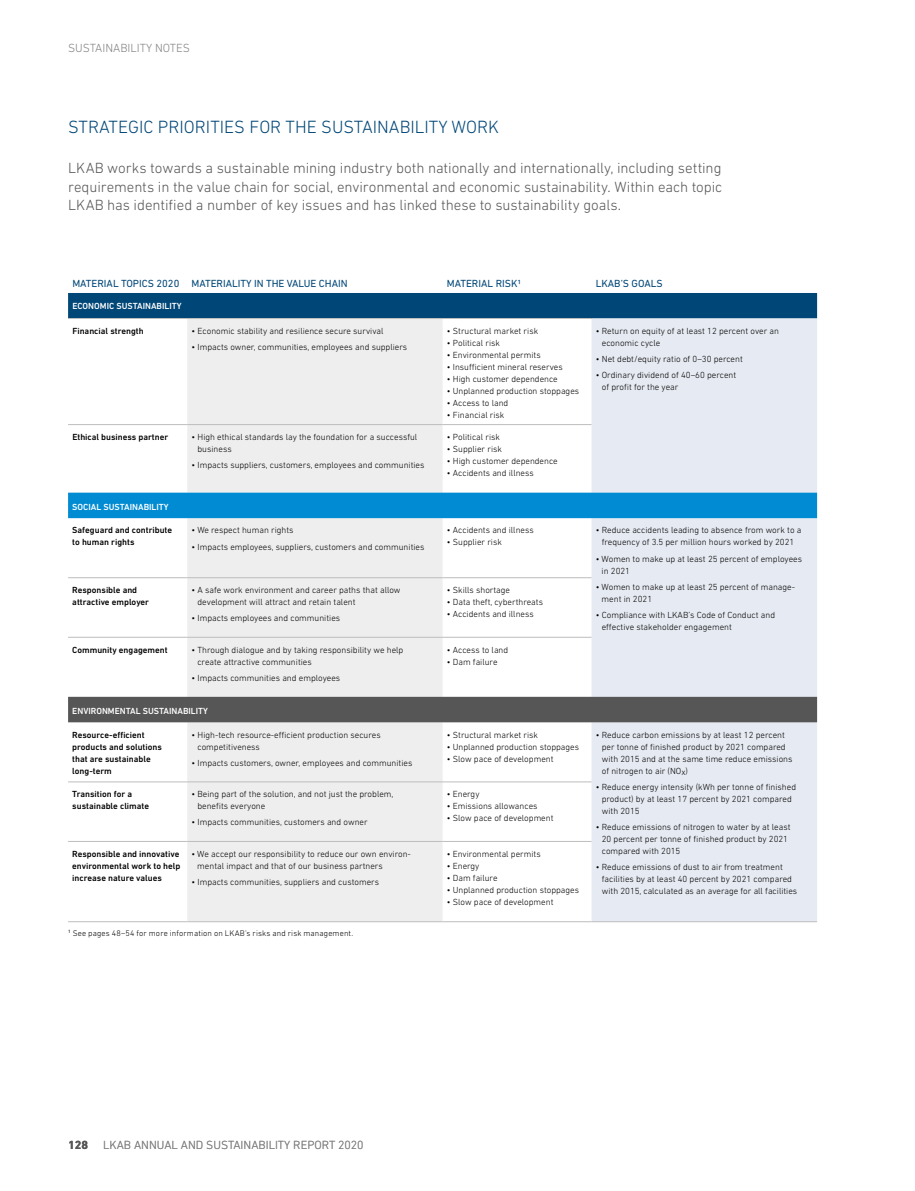
<style>
.page{position:relative;width:915px;height:1191px;background:#fff}
.page>*{position:absolute;margin:0;border:0;box-sizing:border-box;transform-origin:0 0}
.t1{font:300 18px "DIN Next LT Profor LKAB";color:#004777}
.t2{font:300 15px/18.8px "DIN Next LT Profor LKAB";letter-spacing:-.005em;color:#565656;text-align:justify}
.t3{font:300 12px "DIN Next LT Profor LKAB";color:#828282}
.t4{font:700 12px "DIN Next LT Profor LKAB";color:#565656}
.t5{font:10.5px "DIN Next LT Profor LKAB";color:#004777}
.t6{font:300 9px/12px "DIN Next LT Profor LKAB";color:#000}
.t7{font:500 9px/12px "DIN Next LT Profor LKAB";color:#000}
.t8{font:500 9px "DIN Next LT Profor LKAB";color:#fff}
.t9{font:300 8.25px "DIN Next LT Profor LKAB";letter-spacing:.015em;color:#000}
</style>
<div class="page">
<div style="left:68px;top:293px;width:748px;height:25px;background:#004777"></div>
<div style="left:187px;top:319px;width:255px;height:602px;background:#eee"></div>
<div style="left:591px;top:318px;width:225px;height:603px;background:#e6eaf2"></div>
<div style="left:68px;top:492px;width:748px;height:26px;background:#008bd2"></div>
<div style="left:68px;top:697px;width:748px;height:25px;background:#565656"></div>
<hr style="left:68px;top:318px;width:119px;height:1px;background:#bdbdbd">
<hr style="left:187px;top:318px;width:255px;height:1px;background:#bdbdbd">
<hr style="left:442px;top:318px;width:149px;height:1px;background:#bdbdbd">
<hr style="left:68px;top:424px;width:119px;height:1px;background:#bdbdbd">
<hr style="left:187px;top:424px;width:255px;height:1px;background:#bdbdbd">
<hr style="left:442px;top:424px;width:149px;height:1px;background:#bdbdbd">
<hr style="left:68px;top:577px;width:119px;height:1px;background:#bdbdbd">
<hr style="left:187px;top:577px;width:255px;height:1px;background:#bdbdbd">
<hr style="left:442px;top:577px;width:149px;height:1px;background:#bdbdbd">
<hr style="left:68px;top:637px;width:119px;height:1px;background:#bdbdbd">
<hr style="left:187px;top:637px;width:255px;height:1px;background:#bdbdbd">
<hr style="left:442px;top:637px;width:149px;height:1px;background:#bdbdbd">
<hr style="left:68px;top:781px;width:119px;height:1px;background:#bdbdbd">
<hr style="left:187px;top:781px;width:255px;height:1px;background:#bdbdbd">
<hr style="left:442px;top:781px;width:149px;height:1px;background:#bdbdbd">
<hr style="left:68px;top:841px;width:119px;height:1px;background:#bdbdbd">
<hr style="left:187px;top:841px;width:255px;height:1px;background:#bdbdbd">
<hr style="left:442px;top:841px;width:149px;height:1px;background:#bdbdbd">
<hr style="left:68px;top:921px;width:119px;height:1px;background:#bdbdbd">
<hr style="left:187px;top:921px;width:255px;height:1px;background:#bdbdbd">
<hr style="left:442px;top:921px;width:149px;height:1px;background:#bdbdbd">
<hr style="left:591px;top:921px;width:225px;height:1px;background:#bdbdbd">
<h3 class="t3" style="left:68px;top:41px;width:123px">SUSTAINABILITY NOTES</h3>
<h1 class="t1" style="left:68px;top:116px;width:432px">STRATEGIC PRIORITIES FOR THE SUSTAINABILITY WORK</h1>
<p class="t2" style="left:68px;top:158px;width:655px">LKAB works towards a sustainable mining industry both nationally and internationally, including setting requirements in the value chain for social, environmental and economic sustainability. Within each topic LKAB has identified a number of key issues and has linked these to sustainability goals.</p>
<p class="t5" style="left:72px;top:277px;width:277px">MATERIAL TOPICS 2020 MATERIALITY IN THE VALUE CHAIN</p>
<p class="t5" style="left:446px;top:277px;width:76px">MATERIAL RISK1</p>
<p class="t5" style="left:595px;top:277px;width:68px">LKAB’S GOALS</p>
<p class="t8" style="left:72px;top:301px;width:111px">ECONOMIC SUSTAINABILITY</p>
<p class="t7" style="left:72px;top:325px;width:73px">Financial strength</p>
<p class="t6" style="left:191px;top:324px;width:193px">• Economic stability and resilience secure survival</p>
<p class="t6" style="left:191px;top:341px;width:217px">• Impacts owner, communities, employees and suppliers</p>
<p class="t6" style="left:601px;top:324px;width:179px;text-indent:-6px">• Return on equity of at least 12 percent over an economic cycle</p>
<p class="t6" style="left:595px;top:353px;width:148px">• Net debt/equity ratio of 0–30 percent</p>
<p class="t6" style="left:601px;top:369px;width:136px;text-indent:-6px">• Ordinary dividend of 40–60 percent of profit for the year</p>
<p class="t6" style="left:446px;top:324px;width:93px">• Structural market risk</p>
<p class="t6" style="left:446px;top:336px;width:55px">• Political risk</p>
<p class="t6" style="left:446px;top:348px;width:95px">• Environmental permits</p>
<p class="t6" style="left:446px;top:360px;width:117px">• Insufficient mineral reserves</p>
<p class="t6" style="left:446px;top:372px;width:112px">• High customer dependence</p>
<p class="t6" style="left:446px;top:384px;width:134px">• Unplanned production stoppages</p>
<p class="t6" style="left:446px;top:396px;width:63px">• Access to land</p>
<p class="t6" style="left:446px;top:408px;width:59px">• Financial risk</p>
<p class="t7" style="left:72px;top:431px;width:97px">Ethical business partner</p>
<p class="t6" style="left:197px;top:431px;width:221px;text-indent:-6px">• High ethical standards lay the foundation for a successful business</p>
<p class="t6" style="left:191px;top:459px;width:234px">• Impacts suppliers, customers, employees and communities</p>
<p class="t8" style="left:72px;top:501px;width:98px">SOCIAL SUSTAINABILITY</p>
<p class="t7" style="left:72px;top:524px;width:101px">Safeguard and contribute to human rights</p>
<p class="t6" style="left:191px;top:524px;width:103px">• We respect human rights</p>
<p class="t6" style="left:191px;top:540px;width:234px">• Impacts employees, suppliers, customers and communities</p>
<p class="t7" style="left:72px;top:584px;width:78px">Responsible and attractive employer</p>
<p class="t6" style="left:197px;top:584px;width:204px;text-indent:-6px">• A safe work environment and career paths that allow development will attract and retain talent</p>
<p class="t6" style="left:191px;top:612px;width:150px">• Impacts employees and communities</p>
<p class="t7" style="left:72px;top:643px;width:97px">Community engagement</p>
<p class="t6" style="left:197px;top:643px;width:207px;text-indent:-6px">• Through dialogue and by taking responsibility we help create attractive communities</p>
<p class="t6" style="left:191px;top:671px;width:150px">• Impacts communities and employees</p>
<p class="t8" style="left:72px;top:705px;width:137px">ENVIRONMENTAL SUSTAINABILITY</p>
<p class="t7" style="left:72px;top:728px;width:91px">Resource-efficient products and solutions that are sustainable long-term</p>
<p class="t6" style="left:197px;top:728px;width:185px;text-indent:-6px">• High-tech resource-efficient production secures competitiveness</p>
<p class="t6" style="left:191px;top:756px;width:222px">• Impacts customers, owner, employees and communities</p>
<p class="t7" style="left:72px;top:788px;width:78px">Transition for a sustainable climate</p>
<p class="t6" style="left:197px;top:788px;width:197px;text-indent:-6px">• Being part of the solution, and not just the problem, benefits everyone</p>
<p class="t6" style="left:191px;top:816px;width:178px">• Impacts communities, customers and owner</p>
<p class="t7" style="left:72px;top:847px;width:110px;text-align:justify">Responsible and innovative environmental work to help increase nature values</p>
<p class="t6" style="left:197px;top:847px;width:215px;text-indent:-6px">• We accept our responsibility to reduce our own environ&shy;mental impact and that of our business partners</p>
<p class="t6" style="left:191px;top:875px;width:189px">• Impacts communities, suppliers and customers</p>
<p class="t9" style="left:68px;top:928px;width:286px"><sup>1</sup> See pages 48–54 for more information on LKAB’s risks and risk management.</p>
<p class="t6" style="left:446px;top:431px;width:55px">• Political risk</p>
<p class="t6" style="left:446px;top:443px;width:57px">• Supplier risk</p>
<p class="t6" style="left:446px;top:455px;width:112px">• High customer dependence</p>
<p class="t6" style="left:446px;top:467px;width:88px">• Accidents and illness</p>
<p class="t6" style="left:446px;top:524px;width:88px">• Accidents and illness</p>
<p class="t6" style="left:446px;top:536px;width:57px">• Supplier risk</p>
<p class="t6" style="left:595px;top:524px;width:207px;text-align:center">• Reduce accidents leading to absence from work to a frequency of 3.5 per million hours worked by 2021</p>
<p class="t6" style="left:601px;top:552px;width:202px;text-indent:-6px">• Women to make up at least 25 percent of employees in 2021</p>
<p class="t6" style="left:601px;top:581px;width:195px;text-indent:-6px">• Women to make up at least 25 percent of manage&shy;ment in 2021</p>
<p class="t6" style="left:601px;top:609px;width:175px;text-indent:-6px">• Compliance with LKAB’s Code of Conduct and effective stakeholder engagement</p>
<p class="t6" style="left:446px;top:584px;width:65px">• Skills shortage</p>
<p class="t6" style="left:446px;top:596px;width:98px">• Data theft, cyberthreats</p>
<p class="t6" style="left:446px;top:608px;width:88px">• Accidents and illness</p>
<p class="t6" style="left:446px;top:643px;width:63px">• Access to land</p>
<p class="t6" style="left:446px;top:655px;width:52px">• Dam failure</p>
<p class="t6" style="left:446px;top:728px;width:93px">• Structural market risk</p>
<p class="t6" style="left:446px;top:740px;width:134px">• Unplanned production stoppages</p>
<p class="t6" style="left:446px;top:752px;width:108px">• Slow pace of development</p>
<p class="t6" style="left:446px;top:788px;width:34px">• Energy</p>
<p class="t6" style="left:446px;top:800px;width:92px">• Emissions allowances</p>
<p class="t6" style="left:446px;top:812px;width:108px">• Slow pace of development</p>
<p class="t6" style="left:446px;top:847px;width:95px">• Environmental permits</p>
<p class="t6" style="left:446px;top:859px;width:34px">• Energy</p>
<p class="t6" style="left:446px;top:871px;width:52px">• Dam failure</p>
<p class="t6" style="left:446px;top:883px;width:134px">• Unplanned production stoppages</p>
<p class="t6" style="left:446px;top:895px;width:108px">• Slow pace of development</p>
<p class="t6" style="left:601px;top:728px;width:192px;text-indent:-6px">• Reduce carbon emissions by at least 12 percent per tonne of finished product by 2021 compared with 2015 and at the same time reduce emissions of nitrogen to air (NOx)</p>
<p class="t6" style="left:601px;top:780px;width:196px;text-indent:-6px">• Reduce energy intensity (kWh per tonne of finished product) by at least 17 percent by 2021 compared with 2015</p>
<p class="t6" style="left:601px;top:821px;width:190px;text-indent:-6px">• Reduce emissions of nitrogen to water by at least<br>20 percent per tonne of finished product by 2021 compared with 2015</p>
<p class="t6" style="left:601px;top:861px;width:197px;text-indent:-6px">• Reduce emissions of dust to air from treatment facilities by at least 40 percent by 2021 compared with 2015, calculated as an average for all facilities</p>
<h3 class="t4" style="left:68px;top:1137px;width:22px">128</h3>
<h3 class="t3" style="left:103px;top:1138px;width:262px">LKAB ANNUAL AND SUSTAINABILITY REPORT 2020</h3>
</div>
